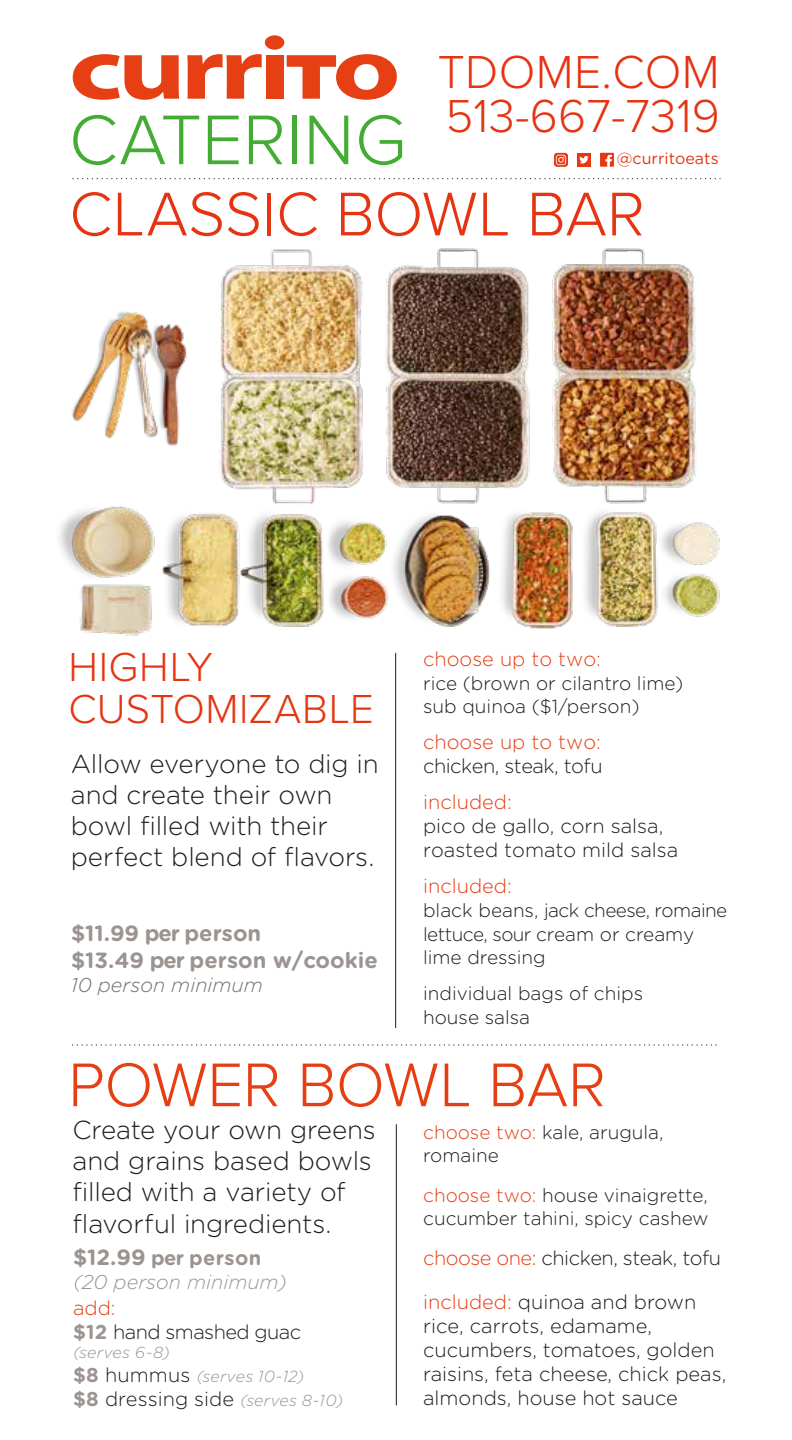
<style>
.page{position:relative;width:792px;height:1440px;background:#fff}
.page>*{position:absolute;margin:0;border:0;box-sizing:border-box;transform-origin:0 0}
.t1{font:300 72.8px "Proxima Nova";letter-spacing:.005em;color:#44ac34}
.t2{font:300 64px "Proxima Nova";color:#e63412}
.t3{font:300 64px "Proxima Nova";letter-spacing:-.01em;color:#e63f13}
.t4{font:300 48px/44px "Proxima Nova";letter-spacing:.005em;color:#e63312}
.t5{font:300 42px/42px "Proxima Nova";letter-spacing:.01em;color:#e63412}
.t6{font:300 26px/31.2px "Gotham Rounded";letter-spacing:-.005em;color:#1d1d1b}
.t7{font:700 22px/26.4px "Gotham Rounded";color:#9c9490}
.t8{font:300 20px/24px "Gotham Rounded";color:#1d1d1b}
.t9{font:300 20px "Gotham Rounded";letter-spacing:-.025em;color:#1d1d1b}
.t10{font:300 20px "Gotham Rounded";color:#e63f13}
.t11{font:italic 300 20px/24px "Gotham Rounded";color:#9c9490}
.t12{font:300 20px/24px "Gotham Rounded";letter-spacing:-.03em;color:#1d1d1b}
.t13{font:italic 300 20px "Gotham Rounded";color:#706f6f}
.t14{font:300 19px/22.8px "Gotham Rounded";color:#1d1d1b}
.t15{font:300 19px/23.4px "Gotham Rounded";letter-spacing:-.025em;color:#1d1d1b}
.t16{font:italic 300 16px/24px "Gotham Rounded";letter-spacing:.01em;color:#9c9490}
.t17{font:16px "Gotham Rounded";color:#e53712}
.s1{color:#e63f13}
.s2{font-weight:700;font-style:normal;font-size:22px}
.s3{font-weight:700;font-style:normal}
.s4{font-weight:700;color:#9c9490}
.s5{font-weight:700;font-style:normal;font-size:20px}
.s6{font-style:normal;font-size:20px;color:#1d1d1b}
.s7{font-style:italic;font-size:16px;color:#9c9490}
</style>
<div class="page">
<svg style="left:73px;top:54px;width:106px;height:46px"></svg>
<svg style="left:187px;top:54px;width:75px;height:45px"></svg>
<div style="left:266px;top:55px;width:17px;height:44px;background:#e63f13"></div>
<svg style="left:287px;top:54px;width:110px;height:46px"></svg>
<div style="left:265px;top:35px;width:19px;height:15px;background:#e63f13;border-radius:50%"></div>
<div style="left:577px;top:153px;width:14px;height:14px;background:#e53712"></div>
<svg style="left:579px;top:156px;width:10px;height:8px"></svg>
<svg style="left:554px;top:153px;width:14px;height:14px"></svg>
<svg style="left:556px;top:155px;width:10px;height:10px"></svg>
<svg style="left:600px;top:153px;width:14px;height:14px"></svg>
<hr style="left:396px;top:1124px;width:1px;height:281px;background:#1d1d1b">
<img style="left:221px;top:248px;width:474px;height:59px">
<img style="left:59px;top:307px;width:661px;height:329px">
<hr style="left:395px;top:653px;width:1px;height:375px;background:#1d1d1b">
<svg style="left:72px;top:1045px;width:645px;height:1px"></svg>
<svg style="left:72px;top:178px;width:649px;height:1px"></svg>
<h1 class="t1" style="left:69px;top:86px;width:339px">CATERING</h1>
<h3 class="t4" style="left:438px;top:47px;width:284px">TDOME.COM<br>513-667-7319</h3>
<p class="t17" style="left:617px;top:148px;width:103px">@curritoeats</p>
<h2 class="t2" style="left:69px;top:166px;width:577px">CLASSIC BOWL BAR</h2>
<h3 class="t5" style="left:68px;top:644px;width:307px">HIGHLY<br>CUSTOMIZABLE</h3>
<p class="t10" style="left:423px;top:646px;width:179px">choose up to two:</p>
<p class="t14" style="left:423px;top:671px;width:262px">rice (brown or cilantro lime) sub quinoa ($1/person)</p>
<p class="t10" style="left:423px;top:729px;width:179px">choose up to two:</p>
<p class="t9" style="left:423px;top:753px;width:181px">chicken, steak, tofu</p>
<p class="t10" style="left:423px;top:789px;width:90px">included:</p>
<p class="t8" style="left:423px;top:813px;width:257px">pico de gallo, corn salsa, roasted tomato mild salsa</p>
<p class="t10" style="left:423px;top:873px;width:90px">included:</p>
<p class="t15" style="left:423px;top:898px;width:306px">black beans, jack cheese, romaine lettuce, sour cream or creamy lime dressing</p>
<p class="t14" style="left:423px;top:980px;width:222px;line-height:24px">individual bags of chips house salsa</p>
<h3 class="t6" style="left:71px;top:747px;width:309px">Allow everyone to dig in and create their own bowl filled with their perfect blend of flavors.</h3>
<p class="t7" style="left:71px;top:919px;width:308px">$11.99 per person<br>$13.49 per person w/cookie</p>
<p class="t13" style="left:71px;top:971px;width:193px">10 person minimum</p>
<h2 class="t3" style="left:68px;top:1037px;width:539px">POWER BOWL BAR</h2>
<h3 class="t6" style="left:72px;top:1113px;width:305px">Create your own greens and grains based bowls filled with a variety of flavorful ingredients.</h3>
<p class="t14" style="left:423px;top:1120px;width:242px"><span class="s1">choose two:</span> kale, arugula, romaine</p>
<p class="t14" style="left:423px;top:1183px;width:287px"><span class="s1">choose two:</span> house vinaigrette, cucumber tahini, spicy cashew</p>
<p class="t9" style="left:423px;top:1244px;width:299px"><span class="s1">choose one:</span> chicken, steak, tofu</p>
<p class="t8" style="left:423px;top:1289px;width:305px"><span class="s1">included:</span> quinoa and brown rice, carrots, edamame, cucumbers, tomatoes, golden raisins, feta cheese, chick peas, almonds, house hot sauce</p>
<p class="t11" style="left:73px;top:1245px;width:216px"><span class="s2">$12.99</span> <span class="s3">per person </span>(20 person minimum)</p>
<p class="t12" style="left:73px;top:1295px;width:229px"><span class="s1">add:<br></span><span class="s4">$12</span> hand smashed guac</p>
<p class="t16" style="left:73px;top:1339px;width:233px">(serves 6-8)<br><span class="s5">$8</span> <span class="s6">hummus</span> (serves 10-12)</p>
<p class="t8" style="left:73px;top:1386px;width:272px"><span class="s4">$8</span> dressing side <span class="s7">(serves 8-10)</span></p>
</div>
